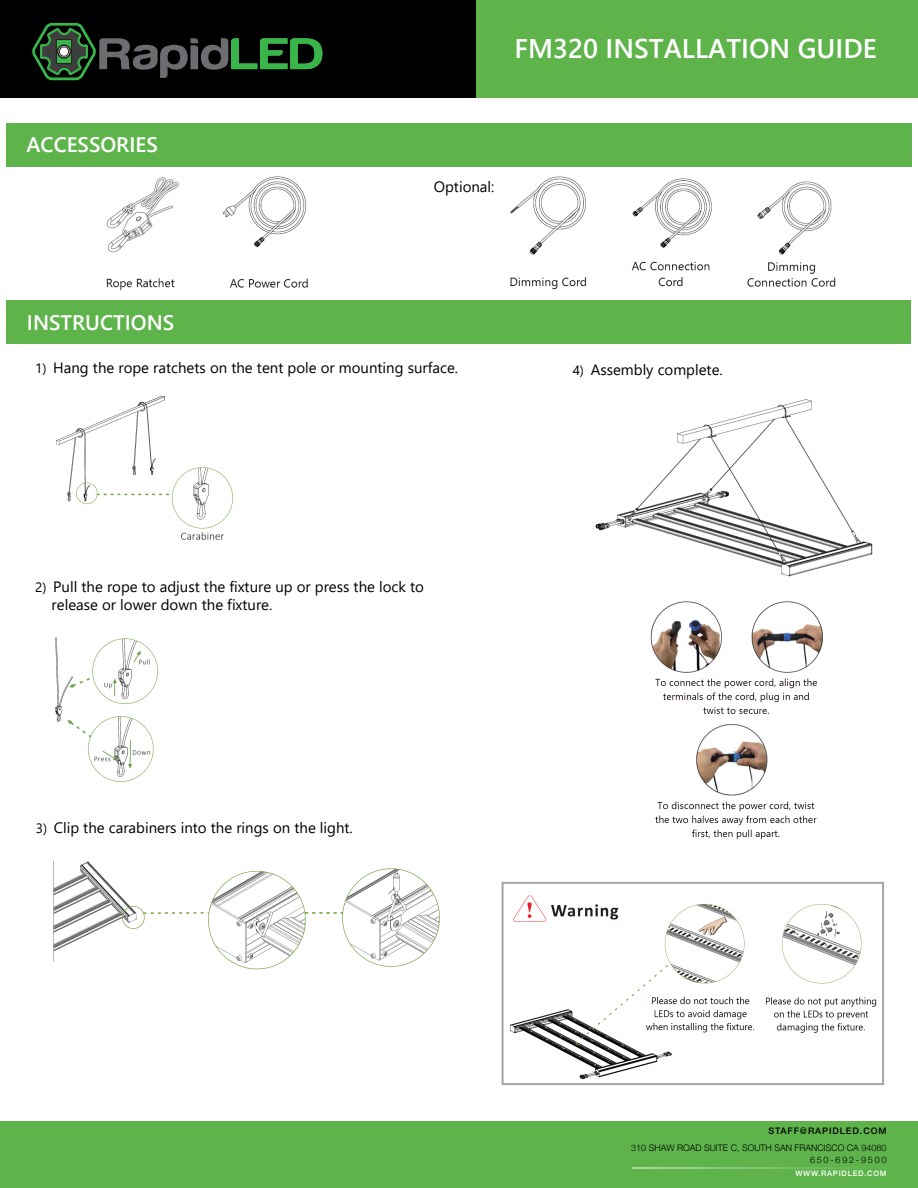
<style>
.page{position:relative;width:918px;height:1188px;background:#fff}
.page>*{position:absolute;margin:0;border:0;box-sizing:border-box;transform-origin:0 0}
.t1{font:700 27px "Yu Gothic UI";color:#fff}
.t2{font:600 21px "Yu Gothic UI";color:#fff}
.t3{font:600 21px "Segoe UI";color:#fff}
.t4{font:15px/18px "Yu Gothic UI";color:#000}
.t5{font:300 9px/12px "Helvetica Neue";color:#000;text-align:right}
.t6{font:500 9px "Helvetica Neue";letter-spacing:.1em;color:#000}
.t7{font:500 7.5px "Helvetica Neue";letter-spacing:.1em;color:#fff}
.s1{font-size:13.5px}
</style>
<div class="page">
<div style="left:0;top:0;width:918px;height:98px;background:#000"></div>
<div style="left:476px;top:0;width:442px;height:98px;background:#5eb44b"></div>
<div style="left:0;top:1122px;width:918px;height:66px;background:#5eb44b"></div>
<svg style="left:32px;top:22px;width:290px;height:59px"></svg>
<div style="left:56px;top:40px;width:16px;height:24px;background:#3ab54a"></div>
<div style="left:56px;top:39px;width:16px;height:25px;border:1px solid #231f20"></div>
<svg style="left:57px;top:44px;width:14px;height:15px"></svg>
<svg style="left:58px;top:46px;width:12px;height:11px"></svg>
<div style="left:59px;top:47px;width:10px;height:9px;border:1px solid #231f20;border-radius:50%"></div>
<hr style="left:632px;top:1168px;width:257px;height:1px;background:#fff">
<div style="left:6px;top:123px;width:906px;height:43px;background:#5eb44b"></div>
<div style="left:6px;top:300px;width:905px;height:43px;background:#5eb44b"></div>
<img style="left:650px;top:601px;width:173px;height:239px">
<img style="left:501px;top:881px;width:383px;height:204px">
<img style="left:595px;top:399px;width:278px;height:178px">
<img style="left:53px;top:860px;width:387px;height:110px">
<img style="left:222px;top:176px;width:86px;height:112px">
<img style="left:510px;top:176px;width:326px;height:114px">
<img style="left:106px;top:278px;width:69px;height:13px">
<img style="left:106px;top:177px;width:73px;height:76px">
<img style="left:56px;top:395px;width:177px;height:145px">
<img style="left:55px;top:637px;width:103px;height:145px">
<h2 class="t3" style="left:27px;top:124px;width:133px">ACCESSORIES</h2>
<h1 class="t1" style="left:515px;top:33px;width:364px">FM320 INSTALLATION GUIDE</h1>
<p class="t4" style="left:434px;top:176px;width:62px">Optional:</p>
<h2 class="t2" style="left:27px;top:311px;width:149px">INSTRUCTIONS</h2>
<p class="t4" style="left:35px;top:356px;width:424px"><span class="s1">1)</span> Hang the rope ratchets on the tent pole or mounting surface.</p>
<p class="t4" style="left:573px;top:358px;width:152px"><span class="s1">4)</span> Assembly complete.</p>
<p class="t4" style="left:52px;top:575px;width:374px;text-indent:-16px"><span class="s1">2)</span> Pull the rope to adjust the fixture up or press the lock to release or lower down the fixture.</p>
<p class="t4" style="left:36px;top:817px;width:319px"><span class="s1">3)</span> Clip the carabiners into the rings on the light.</p>
<p class="t6" style="left:768px;top:1126px;width:120px">STAFF@RAPIDLED.COM</p>
<p class="t5" style="left:631px;top:1142px;width:257px">310 SHAW ROAD SUITE C, SOUTH SAN FRANCISCO CA 94080<br>650-692-9500</p>
<p class="t7" style="left:795px;top:1169px;width:93px">WWW.RAPIDLED.COM</p>
</div>
